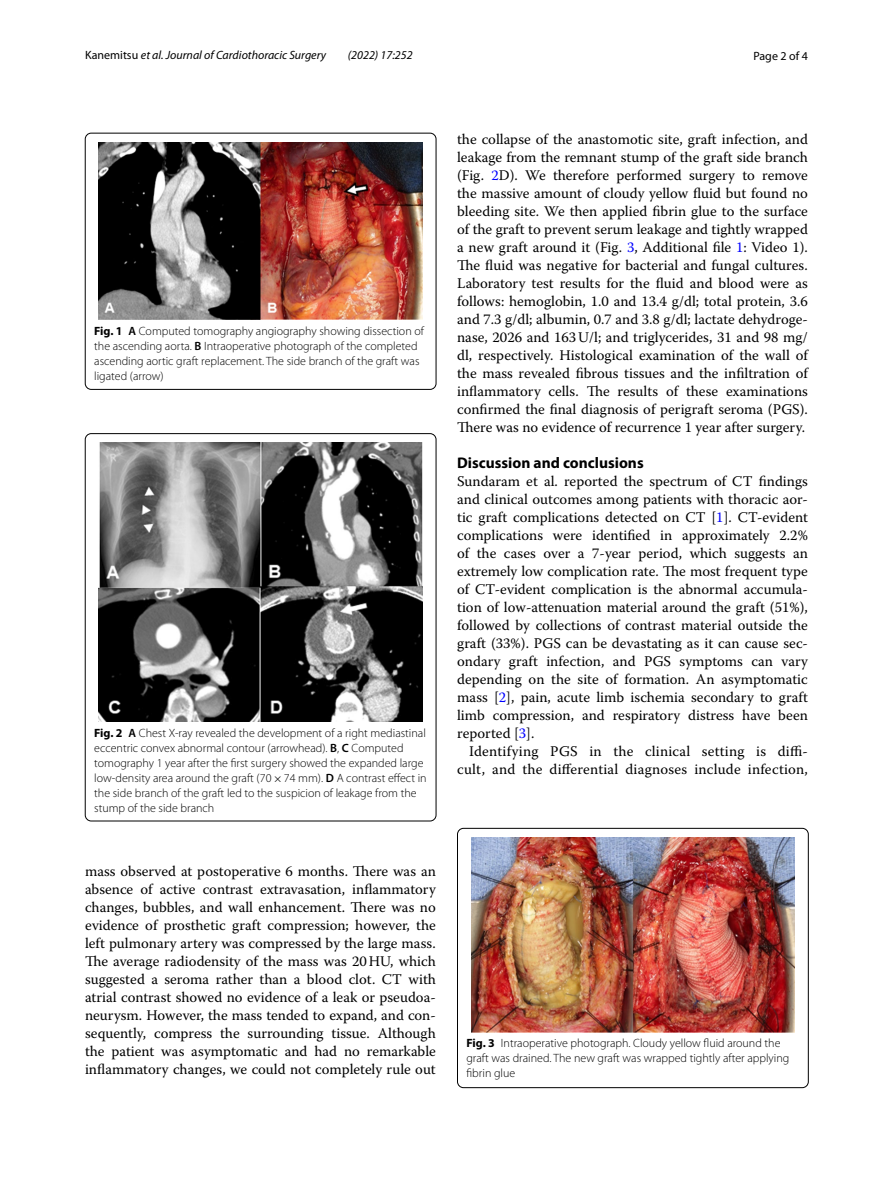
<style>
.page{position:relative;width:893px;height:1187px;background:#fff}
.page>*{position:absolute;margin:0;border:0;box-sizing:border-box;transform-origin:0 0}
.t1{font:700 15.45px "Myriad Pro";color:#000}
.t2{font:14.7px/18px "Warnock Pro";color:#000;text-align:justify}
.t3{font:300 12px/15px "Myriad Pro";color:#000}
.t4{font:italic 12px "Myriad Pro";color:#000}
.t5{font:12px "Myriad Pro";color:#000}
.s1{font-style:normal}
.s2{font-weight:700}
.s3{font-weight:600}
.s4{font-family:"MTSY";font-weight:400}
.s5{color:#00f}
</style>
<div class="page">
<img style="left:99px;top:142px;width:323px;height:178px">
<div style="left:85px;top:133px;width:351px;height:256px;border:1px solid #000;border-radius:6px"></div>
<img style="left:99px;top:442px;width:323px;height:279px">
<div style="left:85px;top:433px;width:351px;height:388px;border:1px solid #000;border-radius:6px"></div>
<img style="left:471px;top:837px;width:323px;height:195px">
<div style="left:457px;top:828px;width:351px;height:259px;border:1px solid #000;border-radius:6px"></div>
<p class="t4" style="left:85px;top:48px;width:243px"><span class="s1">Kanemitsu</span> et al. Journal of Cardiothoracic Surgery</p>
<p class="t4" style="left:348px;top:48px;width:66px">(2022) 17:252</p>
<p class="t5" style="left:753px;top:48px;width:56px">Page 2 of 4</p>
<p class="t3" style="left:94px;top:323px;width:331px"><span class="s2">Fig. 1</span> <span class="s3">A</span> Computed tomography angiography showing dissection of the ascending aorta. <span class="s3">B</span> Intraoperative photograph of the completed ascending aortic graft replacement. The side branch of the graft was ligated (arrow)</p>
<p class="t3" style="left:94px;top:725px;width:334px"><span class="s2">Fig. 2</span> <span class="s3">A</span> Chest X-ray revealed the development of a right mediastinal eccentric convex abnormal contour (arrowhead). <span class="s3">B</span>, <span class="s3">C</span> Computed tomography 1 year after the first surgery showed the expanded large low-density area around the graft (70<span class="s4">×</span>74 mm). <span class="s3">D</span> A contrast effect in the side branch of the graft led to the suspicion of leakage from the stump of the side branch</p>
<p class="t2" style="left:85px;top:861px;width:352px">mass observed at postoperative 6 months. There was an absence of active contrast extravasation, inflammatory changes, bubbles, and wall enhancement. There was no evidence of prosthetic graft compression; however, the left pulmonary artery was compressed by the large mass.<br>The average radiodensity of the mass was 20HU, which suggested a seroma rather than a blood clot. CT with atrial contrast showed no evidence of a leak or pseudoa&shy;neurysm. However, the mass tended to expand, and con&shy;sequently, compress the surrounding tissue. Although the patient was asymptomatic and had no remarkable inflammatory changes, we could not completely rule out</p>
<p class="t2" style="left:457px;top:130px;width:352px">the collapse of the anastomotic site, graft infection, and leakage from the remnant stump of the graft side branch (Fig. <span class="s5">2</span>D). We therefore performed surgery to remove the massive amount of cloudy yellow fluid but found no bleeding site. We then applied fibrin glue to the surface of the graft to prevent serum leakage and tightly wrapped a new graft around it (Fig. <span class="s5">3</span>, Additional file <span class="s5">1</span>: Video 1).<br>The fluid was negative for bacterial and fungal cultures.<br>Laboratory test results for the fluid and blood were as follows: hemoglobin, 1.0 and 13.4 g/dl; total protein, 3.6 and 7.3 g/dl; albumin, 0.7 and 3.8 g/dl; lactate dehydroge&shy;nase, 2026 and 163U/l; and triglycerides, 31 and 98 mg/ dl, respectively. Histological examination of the wall of the mass revealed fibrous tissues and the infiltration of inflammatory cells. The results of these examinations confirmed the final diagnosis of perigraft seroma (PGS).<br>There was no evidence of recurrence 1 year after surgery.</p>
<p class="t1" style="left:457px;top:452px;width:188px">Discussion and conclusions</p>
<p class="t2" style="left:457px;top:472px;width:352px">Sundaram et al. reported the spectrum of CT findings and clinical outcomes among patients with thoracic aor&shy;tic graft complications detected on CT [<span class="s5">1</span>]. CT-evident complications were identified in approximately 2.2% of the cases over a 7-year period, which suggests an extremely low complication rate. The most frequent type of CT-evident complication is the abnormal accumula&shy;tion of low-attenuation material around the graft (51%), followed by collections of contrast material outside the graft (33%). PGS can be devastating as it can cause sec&shy;ondary graft infection, and PGS symptoms can vary depending on the site of formation. An asymptomatic mass [<span class="s5">2</span>], pain, acute limb ischemia secondary to graft limb compression, and respiratory distress have been reported [<span class="s5">3</span>].</p>
<p class="t2" style="left:457px;top:742px;width:352px;text-align:right">Identifying PGS in the clinical setting is diffi&shy;cult, and the differential diagnoses include infection,</p>
<p class="t3" style="left:466px;top:1035px;width:324px"><span class="s2">Fig. 3</span> Intraoperative photograph. Cloudy yellow fluid around the graft was drained. The new graft was wrapped tightly after applying fibrin glue</p>
</div>
